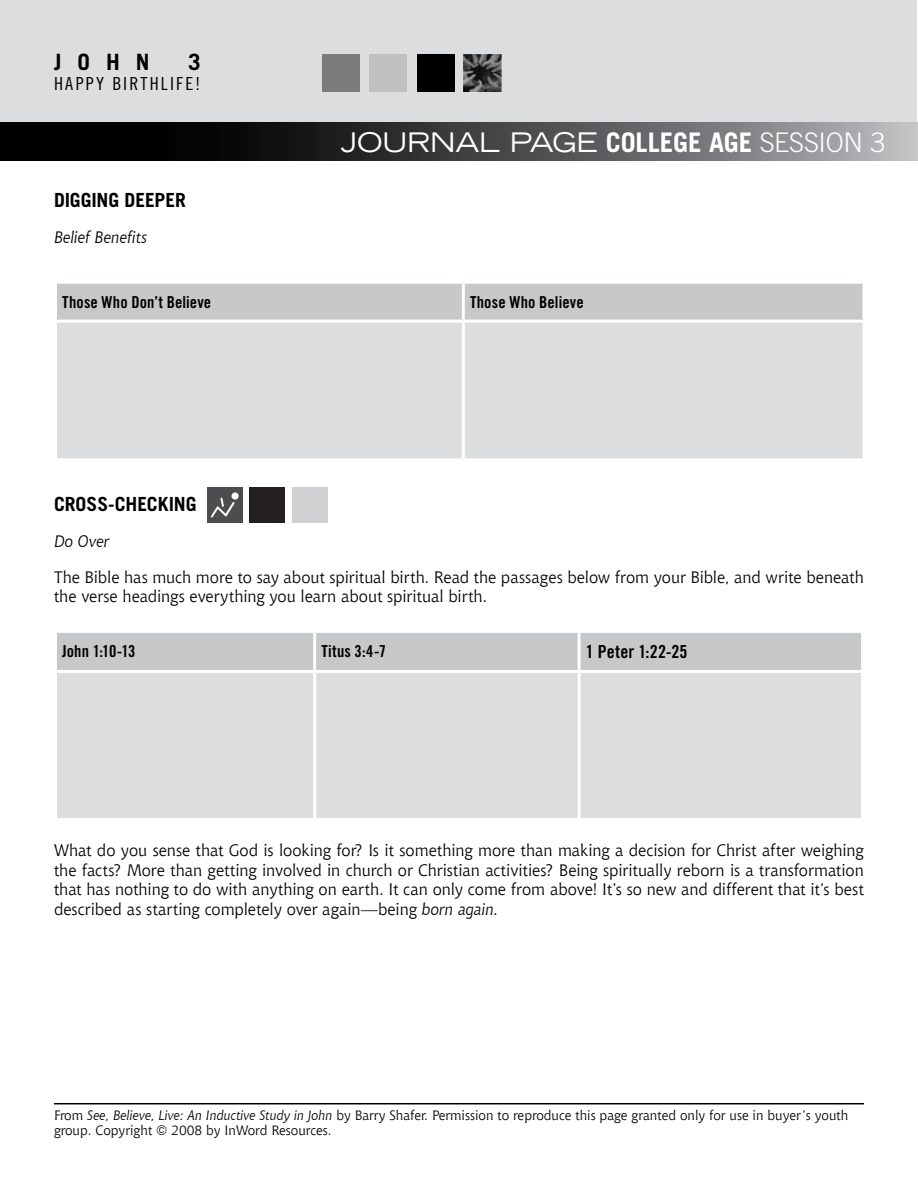
<style>
.page{position:relative;width:918px;height:1188px;background:#fff}
.page>*{position:absolute;margin:0;border:0;box-sizing:border-box;transform-origin:0 0}
.t1{font:expanded 27px "Trade Gothic LT Std";letter-spacing:-.015em;color:#fff}
.t2{font:700 22.5px "Trade Gothic LT Std";color:#000}
.t3{font:700 19.5px "Trade Gothic LT Std";letter-spacing:-.005em;color:#000}
.t4{font:18px "Trade Gothic LT Std Cn 18";letter-spacing:.125em;color:#000}
.t5{font:18px "Trade Gothic LT Std Bd Cn 20";letter-spacing:.01em;color:#000}
.t6{font:16.5px/19.5px "Chianti BT";letter-spacing:-.005em;color:#000}
.t7{font:16.5px "Trade Gothic LT Std Bd Cn 20";letter-spacing:.01em;color:#000}
.t8{font:italic 16.5px "Chianti BT";letter-spacing:-.005em;color:#000}
.t9{font:13.5px/15px "Chianti BT";color:#000}
.s1{font-weight:700;font-stretch:normal}
.s2{font-weight:300;font-stretch:normal}
.s3{font-style:italic}
</style>
<div class="page">
<div style="left:1px;top:1px;width:916px;height:159px;background:#dcddde"></div>
<div style="left:322px;top:54px;width:38px;height:38px;background:#797b7d"></div>
<div style="left:369px;top:54px;width:38px;height:38px;background:#bec0c2"></div>
<div style="left:417px;top:54px;width:38px;height:38px;background:#000"></div>
<hr style="left:54px;top:1103px;width:810px;height:1px;background:#000">
<svg style="left:0;top:123px;width:918px;height:38px;background:#434445"></svg>
<img style="left:463px;top:54px;width:38px;height:38px">
<div style="left:57px;top:284px;width:805px;height:36px;background:#c6c8ca"></div>
<div style="left:57px;top:323px;width:805px;height:135px;background:#dcddde"></div>
<hr style="left:462px;top:284px;width:3px;height:36px;background:#fff">
<hr style="left:462px;top:323px;width:3px;height:135px;background:#fff">
<svg style="left:862px;top:323px;width:1px;height:135px"></svg>
<svg style="left:862px;top:284px;width:2px;height:36px"></svg>
<div style="left:207px;top:487px;width:36px;height:36px;background:#4d4d4f"></div>
<div style="left:249px;top:487px;width:36px;height:36px;background:#241f21"></div>
<div style="left:293px;top:487px;width:35px;height:36px;background:#d1d1d4"></div>
<div style="left:232px;top:492px;width:7px;height:8px;background:#fff;border-radius:50%"></div>
<svg style="left:211px;top:498px;width:24px;height:19px"></svg>
<div style="left:57px;top:633px;width:804px;height:37px;background:#c6c8ca"></div>
<div style="left:57px;top:673px;width:804px;height:145px;background:#dcddde"></div>
<hr style="left:313px;top:633px;width:3px;height:37px;background:#fff">
<hr style="left:578px;top:633px;width:3px;height:37px;background:#fff">
<hr style="left:313px;top:673px;width:3px;height:145px;background:#fff">
<hr style="left:578px;top:673px;width:3px;height:145px;background:#fff">
<h2 class="t2" style="left:54px;top:48px;width:97px">JOHN</h2>
<h2 class="t2" style="left:188px;top:48px;width:14px">3</h2>
<p class="t4" style="left:54px;top:73px;width:148px">HAPP Y BIRTHLIFE!</p>
<p class="t3" style="left:54px;top:188px;width:133px">DIGGING DEEPER</p>
<p class="t8" style="left:54px;top:227px;width:95px">Belief Benefits</p>
<h1 class="t1" style="left:341px;top:125px;width:546px">JOURNAL PAGE <span class="s1">COLLEGE AGE</span> <span class="s2">SESSION 3</span></h1>
<p class="t7" style="left:62px;top:292px;width:151px">Those Who Don’t Believe</p>
<p class="t7" style="left:470px;top:292px;width:115px">Those Who Believe</p>
<p class="t3" style="left:54px;top:492px;width:142px">CROSS-CHECKING</p>
<p class="t8" style="left:54px;top:531px;width:57px">Do Over</p>
<p class="t6" style="left:54px;top:567px;width:811px">The Bible has much more to say about spiritual birth. Read the passages below from your Bible, and write beneath the verse headings everything you learn about spiritual birth.</p>
<p class="t7" style="left:62px;top:641px;width:75px">John 1:10-13</p>
<p class="t7" style="left:321px;top:641px;width:66px">Titus 3:4-7</p>
<p class="t5" style="left:586px;top:641px;width:103px">1 Peter 1:22-25</p>
<p class="t6" style="left:54px;top:840px;width:811px;text-align:justify">What do you sense that God is looking for? Is it something more than making a decision for Christ after weighing the facts? More than getting involved in church or Christian activities? Being spiritually reborn is a transformation that has nothing to do with anything on earth. It can only come from above! It’s so new and different that it’s best described as starting completely over again—being <span class="s3">born again</span>.</p>
<p class="t9" style="left:54px;top:1108px;width:796px">From <span class="s3">See, Believe, Live: An Inductive Study in John</span> by Barry Shafer. Permission to reproduce this page granted only for use in buyer’s youth group. Copyright © 2008 by InWord Resources.</p>
</div>
